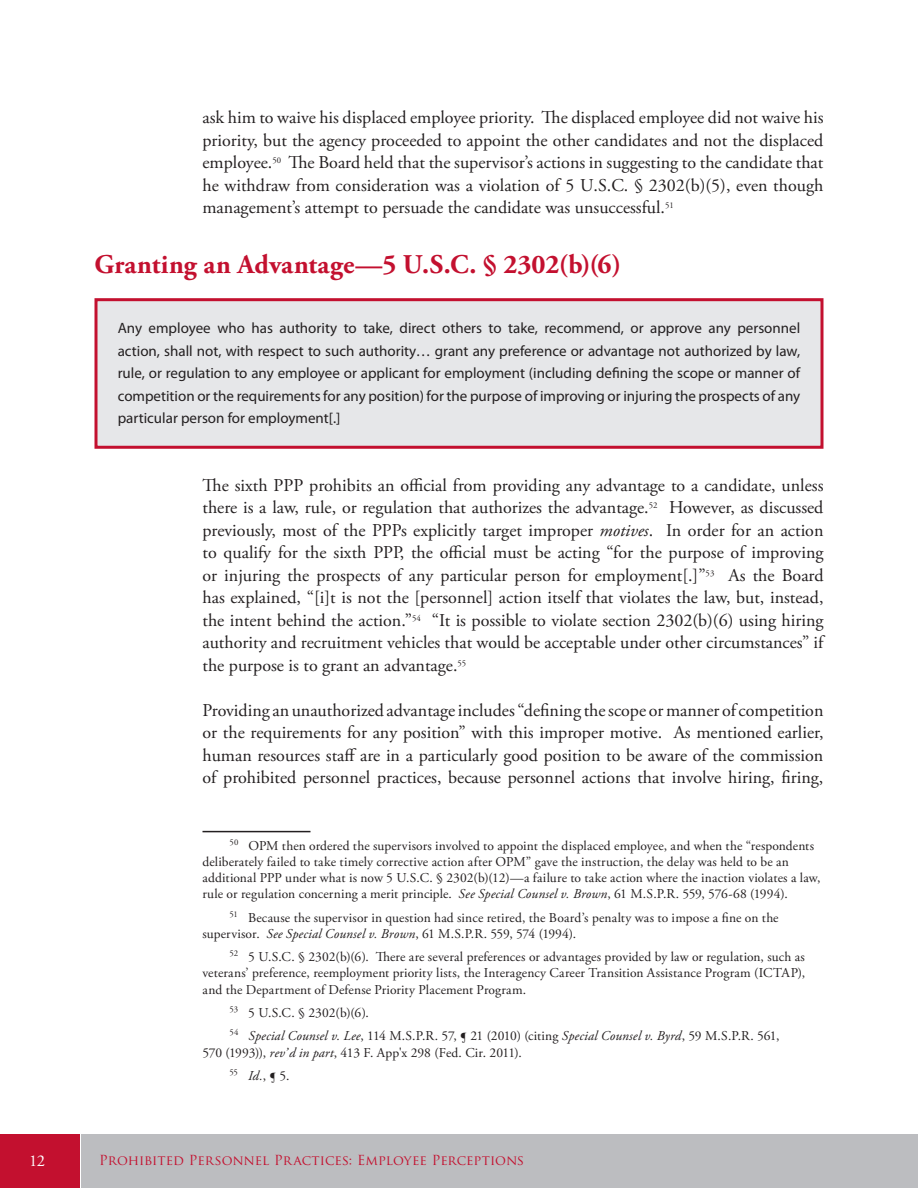
<style>
.page{position:relative;width:918px;height:1188px;background:#fff}
.page>*{position:absolute;margin:0;border:0;box-sizing:border-box;transform-origin:0 0}
.H2__TOC_Level_2{font:700 27px "Adobe Garamond Pro";letter-spacing:.005em;color:#c3102f}
.Body_Text{font:18px/22.5px "Adobe Garamond Pro";color:#231f20;text-align:justify}
.t1{font:16.5px "Adobe Garamond Pro";color:#fff}
.t2{font:15px/22.5px "Myriad Pro";color:#231f20;text-align:justify}
.Footnote_Text{font:13.5px/16.2px "Adobe Garamond Pro";letter-spacing:.005em;color:#231f20}
.t3{font:13.5px "Trajan Pro";color:#c3102f}
.s1{font-style:italic}
</style>
<div class="page">
<div style="left:81px;top:1134px;width:837px;height:54px;background:#bcbdc0"></div>
<div style="left:0;top:1134px;width:79px;height:54px;background:#c3102f"></div>
<hr style="left:202px;top:831px;width:108px;height:1px;background:#231f20">
<div style="left:96px;top:300px;width:726px;height:147px;background:#e6e7e9"></div>
<div style="left:94px;top:298px;width:730px;height:151px;border:3px solid #c3102f"></div>
<p class="Body_Text" style="left:202px;top:107px;width:623px">ask him to waive his displaced employee priority. The displaced employee did not waive his priority, but the agency proceeded to appoint the other candidates and not the displaced employee.<sup>50</sup> The Board held that the supervisor’s actions in suggesting to the candidate that he withdraw from consideration was a violation of 5 U.S.C. § 2302(b)(5), even though management’s attempt to persuade the candidate was unsuccessful.<sup>51</sup></p>
<p class="H2__TOC_Level_2" style="left:94px;top:249px;width:528px">Granting an Advantage—5 U.S.C. § 2302(b)(6)</p>
<p class="t2" style="left:118px;top:316px;width:684px">Any employee who has authority to take, direct others to take, recommend, or approve any personnel action, shall not, with respect to such authority… grant any preference or advantage not authorized by law, rule, or regulation to any employee or applicant for employment (including defining the scope or manner of competition or the requirements for any position) for the purpose of improving or injuring the prospects of any particular person for employment[.]</p>
<p class="Body_Text" style="left:202px;top:474px;width:623px">The sixth PPP prohibits an official from providing any advantage to a candidate, unless there is a law, rule, or regulation that authorizes the advantage.<sup>52</sup> However, as discussed previously, most of the PPPs explicitly target improper <span class="s1">motives</span>. In order for an action to qualify for the sixth PPP, the official must be acting “for the purpose of improving or injuring the prospects of any particular person for employment[.]”<sup>53</sup> As the Board has explained, “[i]t is not the [personnel] action itself that violates the law, but, instead, the intent behind the action.”<sup>54</sup> “It is possible to violate section 2302(b)(6) using hiring authority and recruitment vehicles that would be acceptable under other circumstances” if the purpose is to grant an advantage.<sup>55</sup></p>
<p class="Body_Text" style="left:202px;top:699px;width:623px">Providing an unauthorized advantage includes “defining the scope or manner of competition or the requirements for any position” with this improper motive. As mentioned earlier, human resources staff are in a particularly good position to be aware of the commission of prohibited personnel practices, because personnel actions that involve hiring, firing,</p>
<p class="Footnote_Text" style="left:202px;top:838px;width:620px;text-indent:27px"><sup>50</sup> OPM then ordered the supervisors involved to appoint the displaced employee, and when the “respondents deliberately failed to take timely corrective action after OPM” gave the instruction, the delay was held to be an additional PPP under what is now 5 U.S.C. § 2302(b)(12)—a failure to take action where the inaction violates a law, rule or regulation concerning a merit principle. <span class="s1">See Special Counsel v. Brown</span>, 61 M.S.P.R. 559, 576‑68 (1994).</p>
<p class="Footnote_Text" style="left:202px;top:910px;width:578px;text-indent:27px"><sup>51</sup> Because the supervisor in question had since retired, the Board’s penalty was to impose a fine on the supervisor. <span class="s1">See Special Counsel v. Brown</span>, 61 M.S.P.R. 559, 574 (1994).</p>
<p class="Footnote_Text" style="left:202px;top:949px;width:604px;text-align:justify;text-indent:27px"><sup>52</sup> 5 U.S.C. § 2302(b)(6). There are several preferences or advantages provided by law or regulation, such as veterans’ preference, reemployment priority lists, the Interagency Career Transition Assistance Program (ICTAP), and the Department of Defense Priority Placement Program.</p>
<p class="Footnote_Text" style="left:230px;top:1005px;width:141px"><sup>53</sup> 5 U.S.C. § 2302(b)(6).</p>
<p class="Footnote_Text" style="left:202px;top:1028px;width:579px;text-indent:27px"><sup>54</sup> <span class="s1">Special Counsel v. Lee</span>, 114 M.S.P.R. 57, ¶ 21 (2010) (citing <span class="s1">Special Counsel v. Byrd</span>, 59 M.S.P.R. 561,<br>570 (1993)), <span class="s1">rev’d in part</span>, 413 F. App'x 298 (Fed. Cir. 2011).</p>
<p class="Footnote_Text" style="left:230px;top:1068px;width:61px"><sup>55</sup> <span class="s1">Id.</span>, ¶ 5.</p>
<p class="t1" style="left:29px;top:1150px;width:18px">12</p>
<p class="t3" style="left:99px;top:1152px;width:426px">Prohibited Personnel Practices: Employee Perceptions</p>
</div>
